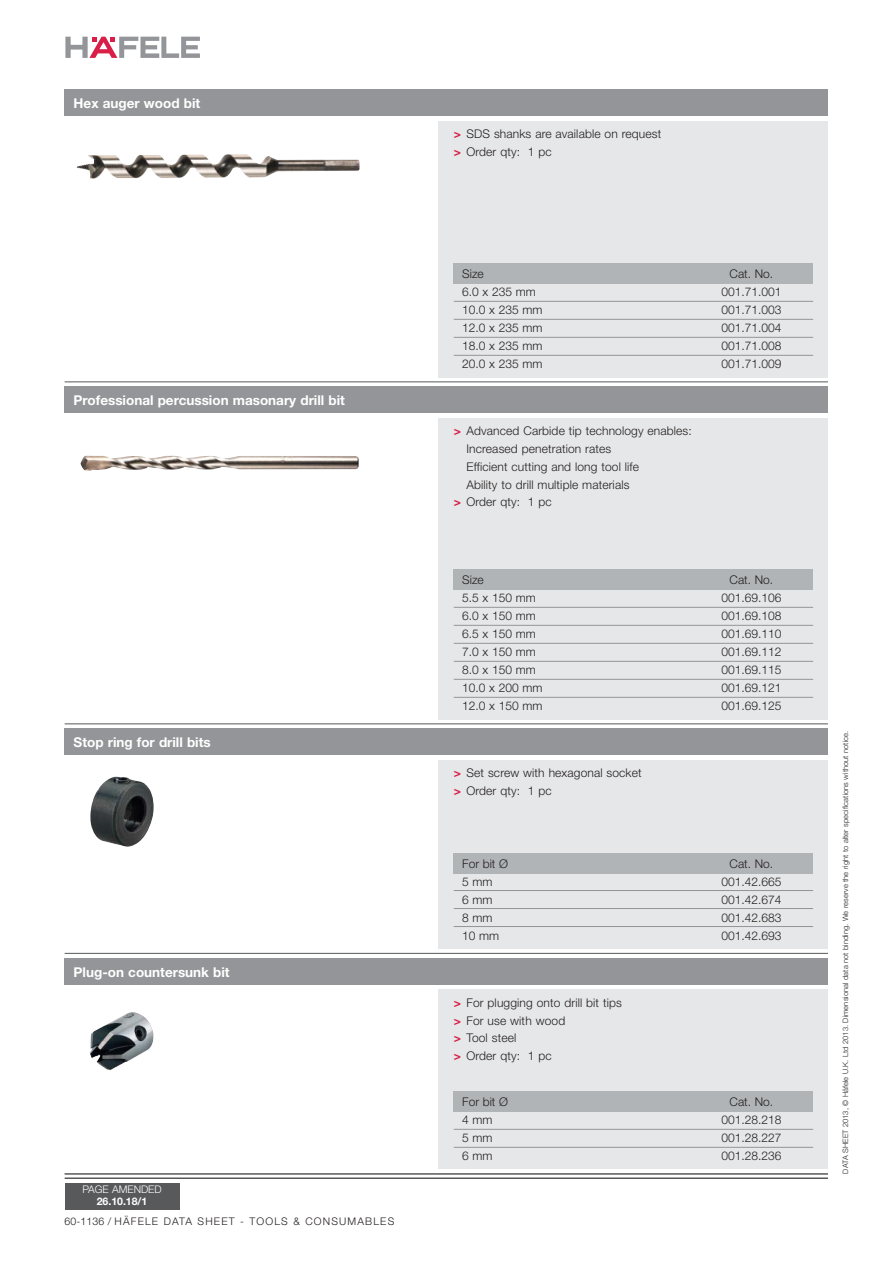
<style>
.page{position:relative;width:893px;height:1263px;background:#fff}
.page>*{position:absolute;margin:0;border:0;box-sizing:border-box;transform-origin:0 0}
.t1{font:700 13.5px "Helvetica Neue";color:#fff}
.t2{font:300 12px/17.7px "Helvetica Neue";letter-spacing:.01em;color:#231f20}
.t3{font:300 10.5px "Helvetica Neue";letter-spacing:.11em;color:#231f20}
.t4{font:300 10.5px "Helvetica Neue";color:#fff}
.t5{font:700 10.5px "Helvetica Neue";color:#fff}
.t6{font:300 7.5px "Helvetica Neue";letter-spacing:.01em;color:#231f20}
.s1{font-weight:700;color:#d91e48}
</style>
<div class="page">
<hr style="left:65px;top:1174px;width:763px;height:1px;background:#58595b">
<hr style="left:65px;top:1178px;width:763px;height:1px;background:#58595b">
<svg style="left:65px;top:37px;width:135px;height:21px"></svg>
<div style="left:65px;top:1183px;width:114px;height:27px;background:#58595b"></div>
<div style="left:439px;top:121px;width:389px;height:256px;background:#e6e7e8"></div>
<div style="left:454px;top:264px;width:359px;height:20px;background:#b1b4b6"></div>
<hr style="left:454px;top:301px;width:359px;height:1px;background:#939598">
<hr style="left:454px;top:319px;width:359px;height:1px;background:#939598">
<hr style="left:454px;top:337px;width:359px;height:1px;background:#939598">
<hr style="left:454px;top:355px;width:359px;height:1px;background:#939598">
<img style="left:77px;top:154px;width:282px;height:25px">
<div style="left:65px;top:89px;width:763px;height:27px;background:#939598"></div>
<hr style="left:65px;top:381px;width:763px;height:1px;background:#58595b">
<div style="left:439px;top:418px;width:389px;height:301px;background:#e6e7e8"></div>
<div style="left:454px;top:570px;width:359px;height:20px;background:#b1b4b6"></div>
<hr style="left:454px;top:607px;width:359px;height:1px;background:#939598">
<hr style="left:454px;top:625px;width:359px;height:1px;background:#939598">
<hr style="left:454px;top:643px;width:359px;height:1px;background:#939598">
<hr style="left:454px;top:661px;width:359px;height:1px;background:#939598">
<hr style="left:454px;top:679px;width:359px;height:1px;background:#939598">
<hr style="left:454px;top:697px;width:359px;height:1px;background:#939598">
<img style="left:80px;top:455px;width:279px;height:16px">
<div style="left:65px;top:386px;width:763px;height:27px;background:#939598"></div>
<hr style="left:65px;top:723px;width:763px;height:1px;background:#58595b">
<div style="left:439px;top:760px;width:389px;height:189px;background:#e6e7e8"></div>
<div style="left:454px;top:853px;width:359px;height:20px;background:#b1b4b6"></div>
<hr style="left:454px;top:890px;width:359px;height:1px;background:#939598">
<hr style="left:454px;top:908px;width:359px;height:1px;background:#939598">
<hr style="left:454px;top:926px;width:359px;height:1px;background:#939598">
<img style="left:90px;top:776px;width:64px;height:71px">
<div style="left:65px;top:728px;width:763px;height:27px;background:#939598"></div>
<hr style="left:65px;top:953px;width:763px;height:1px;background:#58595b">
<div style="left:439px;top:989px;width:389px;height:180px;background:#e6e7e8"></div>
<div style="left:454px;top:1092px;width:359px;height:20px;background:#b1b4b6"></div>
<hr style="left:454px;top:1129px;width:359px;height:1px;background:#939598">
<hr style="left:454px;top:1147px;width:359px;height:1px;background:#939598">
<img style="left:90px;top:1012px;width:64px;height:58px">
<div style="left:65px;top:958px;width:763px;height:27px;background:#939598"></div>
<hr style="left:65px;top:1173px;width:763px;height:1px;background:#58595b">
<p class="t1" style="left:74px;top:98px;width:128px">Hex auger wood bit</p>
<p class="t1" style="left:74px;top:395px;width:273px">Professional percussion masonary drill bit</p>
<p class="t1" style="left:74px;top:737px;width:139px">Stop ring for drill bits</p>
<p class="t1" style="left:74px;top:967px;width:157px">Plug-on countersunk bit</p>
<p class="t4" style="left:82px;top:1185px;width:81px">PAGE AMENDED</p>
<p class="t5" style="left:97px;top:1198px;width:52px">26.10.18/1</p>
<p class="t3" style="left:65px;top:1218px;width:331px">60-1136 / HÄFELE DATA SHEET - TOOLS &amp; CONSUMABLES</p>
<p class="t2" style="left:454px;top:126px;width:209px"><span class="s1">&gt;</span> SDS shanks are available on request <span class="s1">&gt;</span> Order qty: 1 pc</p>
<p class="t2" style="left:462px;top:266px;width:23px">Size</p>
<p class="t2" style="left:729px;top:266px;width:45px">Cat. No.</p>
<p class="t2" style="left:462px;top:284px;width:75px">6.0 x 235 mm</p>
<p class="t2" style="left:721px;top:284px;width:62px">001.71.001</p>
<p class="t2" style="left:462px;top:302px;width:82px">10.0 x 235 mm</p>
<p class="t2" style="left:721px;top:302px;width:62px">001.71.003</p>
<p class="t2" style="left:462px;top:320px;width:82px">12.0 x 235 mm</p>
<p class="t2" style="left:721px;top:320px;width:62px">001.71.004</p>
<p class="t2" style="left:462px;top:338px;width:82px">18.0 x 235 mm</p>
<p class="t2" style="left:721px;top:338px;width:62px">001.71.008</p>
<p class="t2" style="left:462px;top:356px;width:82px">20.0 x 235 mm</p>
<p class="t2" style="left:721px;top:356px;width:62px">001.71.009</p>
<p class="t2" style="left:454px;top:423px;width:239px"><span class="s1">&gt;</span> Advanced Carbide tip technology enables:</p>
<p class="t2" style="left:466px;top:441px;width:146px">Increased penetration rates</p>
<p class="t2" style="left:466px;top:459px;width:174px">Efficient cutting and long tool life</p>
<p class="t2" style="left:466px;top:477px;width:164px">Ability to drill multiple materials</p>
<p class="t2" style="left:454px;top:494px;width:99px"><span class="s1">&gt;</span> Order qty: 1 pc</p>
<p class="t2" style="left:462px;top:572px;width:23px">Size</p>
<p class="t2" style="left:729px;top:572px;width:45px">Cat. No.</p>
<p class="t2" style="left:462px;top:590px;width:75px">5.5 x 150 mm</p>
<p class="t2" style="left:721px;top:590px;width:62px">001.69.106</p>
<p class="t2" style="left:462px;top:608px;width:75px">6.0 x 150 mm</p>
<p class="t2" style="left:721px;top:608px;width:62px">001.69.108</p>
<p class="t2" style="left:462px;top:626px;width:75px">6.5 x 150 mm</p>
<p class="t2" style="left:721px;top:626px;width:62px">001.69.110</p>
<p class="t2" style="left:462px;top:644px;width:75px">7.0 x 150 mm</p>
<p class="t2" style="left:721px;top:644px;width:62px">001.69.112</p>
<p class="t2" style="left:462px;top:662px;width:75px">8.0 x 150 mm</p>
<p class="t2" style="left:721px;top:662px;width:62px">001.69.115</p>
<p class="t2" style="left:462px;top:680px;width:82px">10.0 x 200 mm</p>
<p class="t2" style="left:721px;top:680px;width:62px">001.69.121</p>
<p class="t2" style="left:462px;top:698px;width:82px">12.0 x 150 mm</p>
<p class="t2" style="left:721px;top:698px;width:62px">001.69.125</p>
<p class="t2" style="left:454px;top:765px;width:189px"><span class="s1">&gt;</span> Set screw with hexagonal socket <span class="s1">&gt;</span> Order qty: 1 pc</p>
<p class="t2" style="left:462px;top:856px;width:47px">For bit Ø</p>
<p class="t2" style="left:729px;top:856px;width:45px">Cat. No.</p>
<p class="t2" style="left:462px;top:874px;width:32px">5 mm</p>
<p class="t2" style="left:721px;top:874px;width:62px">001.42.665</p>
<p class="t2" style="left:462px;top:892px;width:32px">6 mm</p>
<p class="t2" style="left:721px;top:892px;width:62px">001.42.674</p>
<p class="t2" style="left:462px;top:910px;width:32px">8 mm</p>
<p class="t2" style="left:721px;top:910px;width:62px">001.42.683</p>
<p class="t2" style="left:462px;top:928px;width:38px">10 mm</p>
<p class="t2" style="left:721px;top:928px;width:62px">001.42.693</p>
<p class="t2" style="left:454px;top:995px;width:170px"><span class="s1">&gt;</span> For plugging onto drill bit tips <span class="s1">&gt;</span> For use with wood<br><span class="s1">&gt;</span> Tool steel<br><span class="s1">&gt;</span> Order qty: 1 pc</p>
<p class="t2" style="left:462px;top:1094px;width:47px">For bit Ø</p>
<p class="t2" style="left:729px;top:1094px;width:45px">Cat. No.</p>
<p class="t2" style="left:462px;top:1112px;width:32px">4 mm</p>
<p class="t2" style="left:721px;top:1112px;width:62px">001.28.218</p>
<p class="t2" style="left:462px;top:1130px;width:32px">5 mm</p>
<p class="t2" style="left:721px;top:1130px;width:62px">001.28.227</p>
<p class="t2" style="left:462px;top:1148px;width:32px">6 mm</p>
<p class="t2" style="left:721px;top:1148px;width:62px">001.28.236</p>
<p class="t6" style="left:843px;top:1174px;width:444px;rotate:-90deg">DATA SHEET 2013, © Häfele U.K. Ltd 2013. Dimensional data not binding. We reserve the right to alter specifications without notice.</p>
</div>
